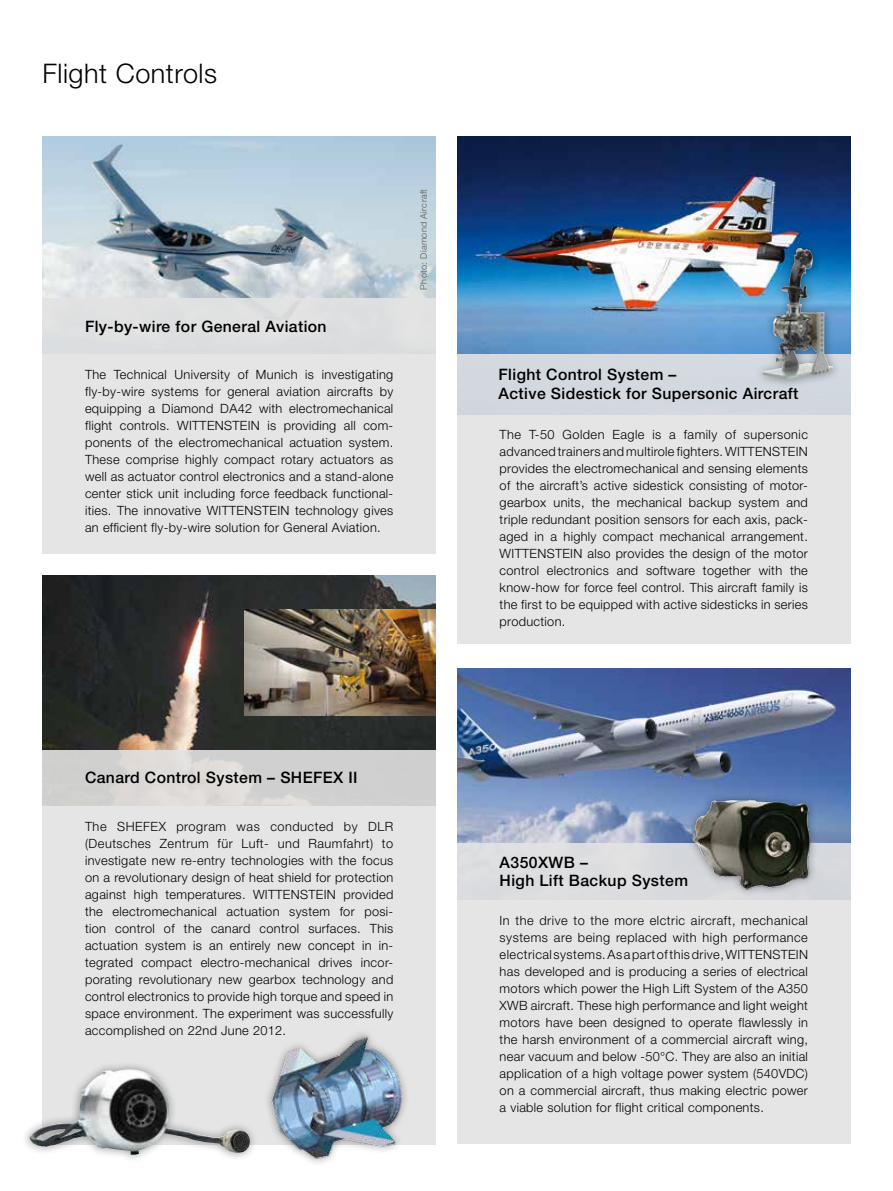
<style>
.page{position:relative;width:893px;height:1191px;background:#fff}
.page>*{position:absolute;margin:0;border:0;box-sizing:border-box;transform-origin:0 0}
.t1{font:300 27px "Helvetica Neue LT Std";letter-spacing:.02em;color:#000}
.t2{font:500 15.75px/18.9px "Helvetica Neue LT Std";letter-spacing:.025em;color:#000}
.t3{font:300 12.75px/17.1px "Helvetica Neue LT Std";letter-spacing:.025em;color:#000;text-align:justify}
.t4{font:300 9px "Helvetica Neue LT Std";letter-spacing:.04em;color:#575756}
</style>
<div class="page">
<img style="left:457px;top:136px;width:393px;height:218px">
<img style="left:43px;top:136px;width:393px;height:162px">
<img style="left:43px;top:575px;width:393px;height:175px">
<img style="left:457px;top:669px;width:393px;height:174px">
<div style="left:457px;top:843px;width:393px;height:301px;background:#e3e3e3"></div>
<svg style="left:43px;top:750px;width:393px;height:394px;background:#e1e1e1"></svg>
<div style="left:457px;top:354px;width:393px;height:289px;background:linear-gradient(to bottom,#d8dce1,#eae9e7)"></div>
<div style="left:43px;top:298px;width:393px;height:256px;background:#e3e3e3"></div>
<div style="left:20px;top:1061px;width:238px;height:103px;background:#000;opacity:.4"></div>
<img style="left:30px;top:1069px;width:217px;height:86px">
<div style="left:685px;top:791px;width:134px;height:107px;background:#000;opacity:.4"></div>
<img style="left:690px;top:763px;width:138px;height:132px">
<div style="left:263px;top:1028px;width:148px;height:139px;background:#000;opacity:.4"></div>
<img style="left:247px;top:1033px;width:170px;height:131px">
<div style="left:754px;top:240px;width:88px;height:149px;background:#000;opacity:.4"></div>
<img style="left:773px;top:248px;width:26px;height:114px">
<img style="left:244px;top:609px;width:192px;height:107px">
<h1 class="t1" style="left:43px;top:57px;width:176px">Flight Controls</h1>
<p class="t2" style="left:85px;top:316px;width:243px">Fly-by-wire for General Aviation</p>
<p class="t3" style="left:85px;top:366px;width:310px">The Technical University of Munich is investigating fly-by-wire systems for general aviation aircrafts by equipping a Diamond DA42 with electromechanical flight controls. WITTENSTEIN is providing all com&shy;ponents of the electromechanical actuation system.<br>These comprise highly compact rotary actuators as well as actuator control electronics and a stand-alone center stick unit including force feedback functional&shy;ities. The innovative WITTENSTEIN technology gives an efficient fly-by-wire solution for General Aviation.</p>
<p class="t4" style="left:418px;top:290px;width:102px;rotate:-90deg">Photo: Diamond Aircraft</p>
<p class="t2" style="left:85px;top:768px;width:274px">Canard Control System – SHEFEX II</p>
<p class="t3" style="left:85px;top:817px;width:310px">The SHEFEX program was conducted by DLR (Deutsches Zentrum für Luft- und Raumfahrt) to investigate new re-entry technologies with the focus on a revolutionary design of heat shield for protection against high temperatures. WITTENSTEIN provided the electromechanical actuation system for posi&shy;tion control of the canard control surfaces. This actuation system is an entirely new concept in in&shy;tegrated compact electro-mechanical drives incor&shy;porating revolutionary new gearbox technology and control electronics to provide high torque and speed in space environment. The experiment was successfully accomplished on 22nd June 2012.</p>
<p class="t2" style="left:499px;top:365px;width:301px">Flight Control System –<br>Active Sidestick for Supersonic Aircraft</p>
<p class="t3" style="left:500px;top:425px;width:310px">The T-50 Golden Eagle is a family of supersonic advanced trainers and multirole fighters. WITTENSTEIN provides the electromechanical and sensing elements of the aircraft’s active sidestick consisting of motor&shy;gearbox units, the mechanical backup system and triple redundant position sensors for each axis, pack&shy;aged in a highly compact mechanical arrangement.<br>WITTENSTEIN also provides the design of the motor control electronics and software together with the know-how for force feel control. This aircraft family is the first to be equipped with active sidesticks in series production.</p>
<p class="t2" style="left:500px;top:852px;width:190px">A350XWB –<br>High Lift Backup System</p>
<p class="t3" style="left:500px;top:911px;width:310px">In the drive to the more elctric aircraft, mechanical systems are being replaced with high performance electrical systems. As a part of this drive, WITTENSTEIN has developed and is producing a series of electrical motors which power the High Lift System of the A350<br>XWB aircraft. These high performance and light weight motors have been designed to operate flawlessly in the harsh environment of a commercial aircraft wing, near vacuum and below -50°C. They are also an initial application of a high voltage power system (540VDC) on a commercial aircraft, thus making electric power a viable solution for flight critical components.</p>
</div>
